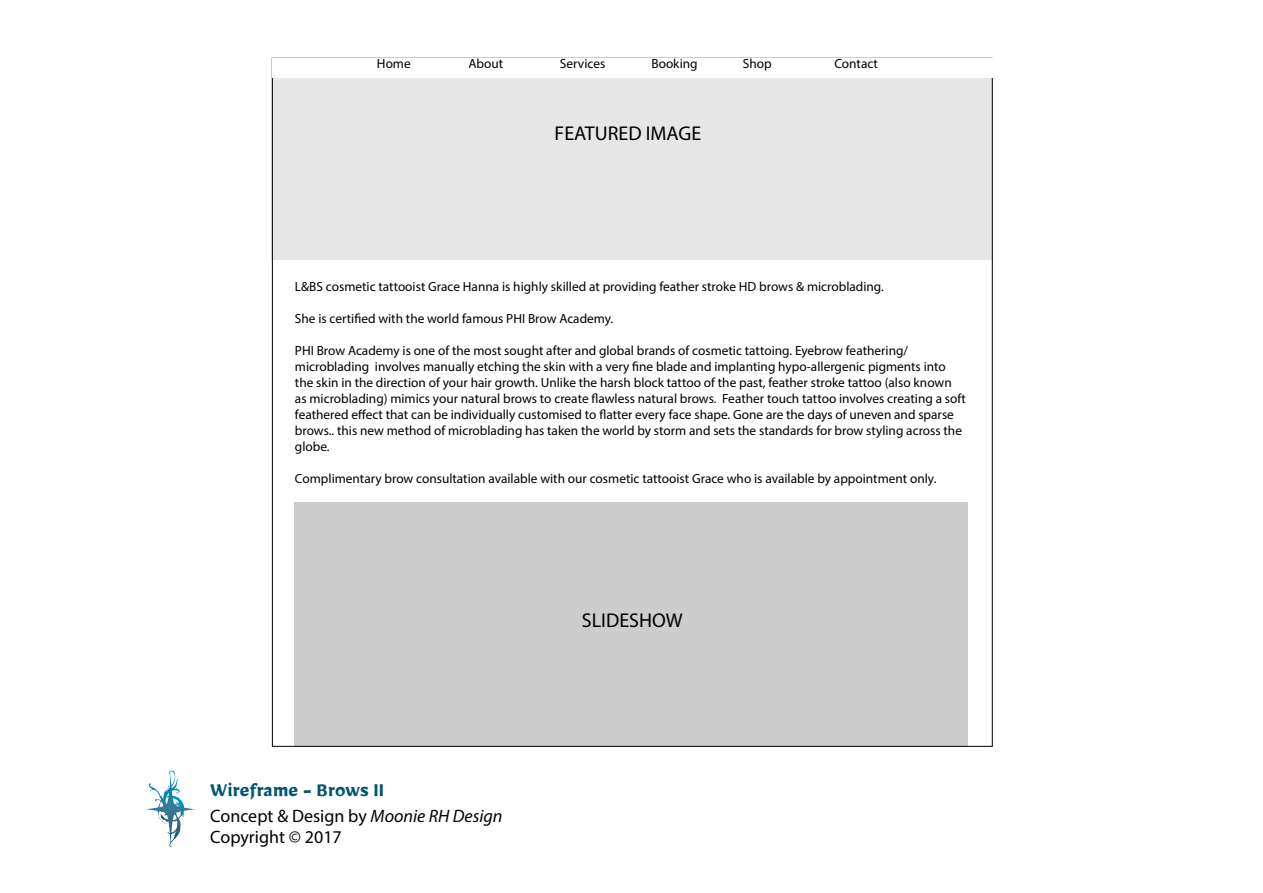
<style>
.page{position:relative;width:1263px;height:893px;background:#fff}
.page>*{position:absolute;margin:0;border:0;box-sizing:border-box;transform-origin:0 0}
.t1{font:700 22.05px "Mirza";color:#00556f;scale:.95 1}
.t2{font:19.95px "Myriad Pro";color:#000}
.t3{font:18px/21.6px "Myriad Pro";color:#000}
.t4{font:13.35px/16px "Myriad Pro";color:#000}
.s1{font-style:italic}
</style>
<div class="page">
<svg style="left:145px;top:770px;width:51px;height:78px"></svg>
<div style="left:272px;top:58px;width:721px;height:202px;background:#e6e6e6"></div>
<div style="left:272px;top:58px;width:720px;height:20px;background:#fff"></div>
<div style="left:295px;top:502px;width:673px;height:244px;background:#cdcdcd"></div>
<p class="t4" style="left:377px;top:55px;width:35px">Home</p>
<p class="t4" style="left:468px;top:55px;width:36px">About</p>
<p class="t4" style="left:560px;top:55px;width:47px">Services</p>
<p class="t4" style="left:651px;top:55px;width:48px">Booking</p>
<p class="t4" style="left:743px;top:55px;width:30px">Shop</p>
<p class="t4" style="left:834px;top:55px;width:45px">Contact</p>
<h2 class="t2" style="left:555px;top:121px;width:148px">FEATURED IMAGE</h2>
<p class="t4" style="left:295px;top:278px;width:590px">L&amp;BS cosmetic tattooist Grace Hanna is highly skilled at providing feather stroke HD brows &amp; microblading.</p>
<p class="t4" style="left:295px;top:310px;width:320px">She is certified with the world famous PHI Brow Academy.</p>
<p class="t4" style="left:295px;top:342px;width:672px">PHI Brow Academy is one of the most sought after and global brands of cosmetic tattoing. Eyebrow feathering/ microblading involves manually etching the skin with a very fine blade and implanting hypo-allergenic pigments into the skin in the direction of your hair growth. Unlike the harsh block tattoo of the past, feather stroke tattoo (also known as microblading) mimics your natural brows to create flawless natural brows. Feather touch tattoo involves creating a soft feathered effect that can be individually customised to flatter every face shape. Gone are the days of uneven and sparse brows.. this new method of microblading has taken the world by storm and sets the standards for brow styling across the globe.</p>
<p class="t4" style="left:295px;top:470px;width:643px">Complimentary brow consultation available with our cosmetic tattooist Grace who is available by appointment only.</p>
<h1 class="t1" style="left:210px;top:776px;width:185px">Wireframe - Brows II</h1>
<h3 class="t3" style="left:210px;top:805px;width:294px">Concept &amp; Design by <span class="s1">Moonie RH Design<br></span>Copyright © 2017</h3>
<h2 class="t2" style="left:582px;top:608px;width:102px">SLIDESHOW</h2>
</div>
